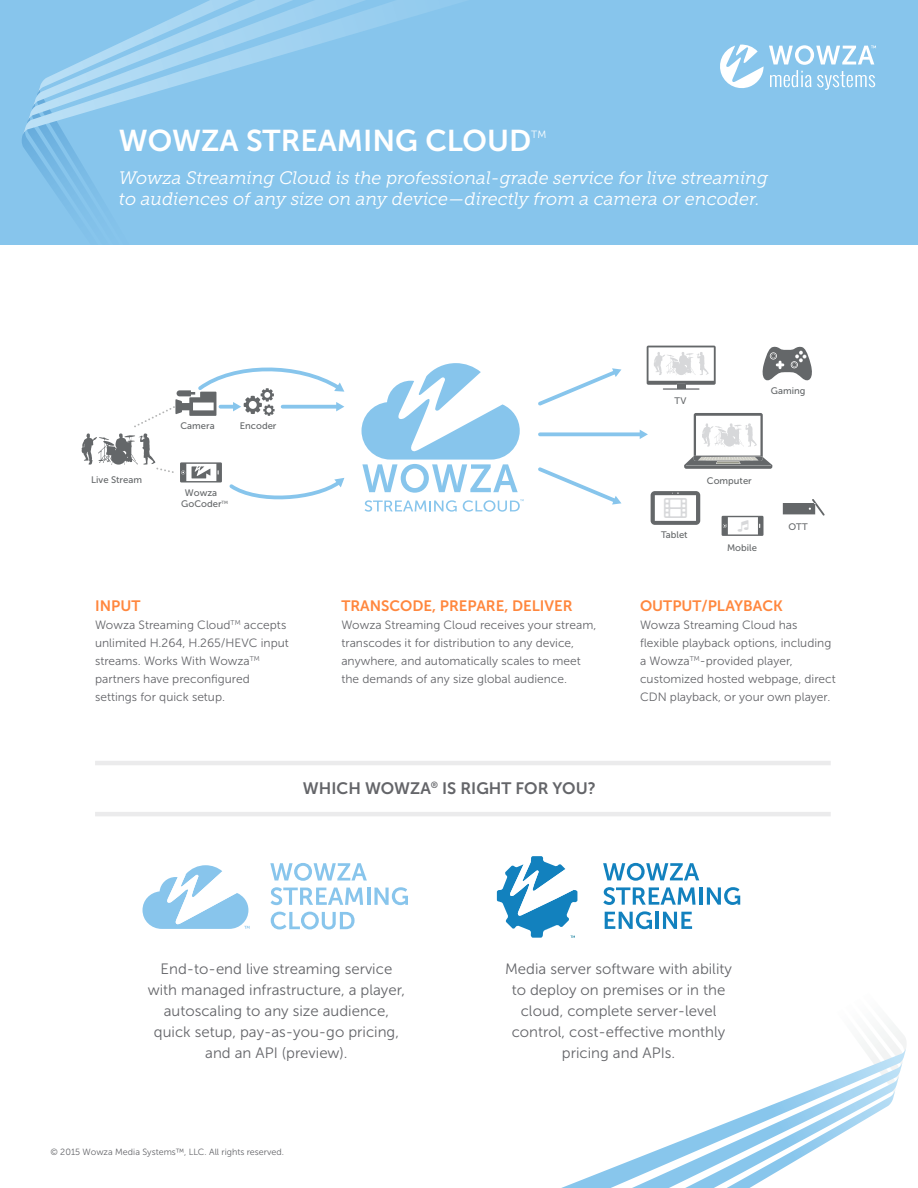
<style>
.page{position:relative;width:918px;height:1188px;background:#fff}
.page>*{position:absolute;margin:0;border:0;box-sizing:border-box;transform-origin:0 0}
.t1{font:30px "Museo Sans 700";color:#fff}
.t2{font:italic 18px "Museo Slab 300";color:#fff}
.t3{font:16.5px "Museo Sans 700";color:#646569}
.t4{font:15px/21px "Museo Sans 300";color:#646569;text-align:center}
.t5{font:15px "Museo Sans 700";color:#ff873e}
.t6{font:12px/18px "Museo Sans 300";color:#646569}
.t7{font:10.5px "Museo Sans 300";color:#fff}
.t8{font:9.45px/10.4px "Museo Sans 500";color:#646769}
.t9{font:9px "Museo Sans 300";color:#646569}
</style>
<div class="page">
<div style="left:0;top:0;width:918px;height:245px;background:#87c5ec"></div>
<svg style="left:22px;top:135px;width:70px;height:67px"></svg>
<svg style="left:23px;top:2px;width:428px;height:133px"></svg>
<svg style="left:27px;top:0;width:423px;height:122px"></svg>
<svg style="left:706px;top:887px;width:197px;height:160px"></svg>
<svg style="left:561px;top:1047px;width:345px;height:141px"></svg>
<svg style="left:596px;top:1061px;width:307px;height:127px"></svg>
<svg style="left:720px;top:44px;width:156px;height:46px"></svg>
<svg style="left:762px;top:346px;width:50px;height:35px"></svg>
<hr style="left:663px;top:388px;width:37px;height:2px;background:#646769">
<svg style="left:783px;top:499px;width:42px;height:17px"></svg>
<svg style="left:540px;top:432px;width:100px;height:4px"></svg>
<svg style="left:640px;top:430px;width:8px;height:9px"></svg>
<svg style="left:538px;top:368px;width:83px;height:38px"></svg>
<svg style="left:538px;top:467px;width:83px;height:38px"></svg>
<svg style="left:647px;top:346px;width:69px;height:43px"></svg>
<svg style="left:684px;top:413px;width:88px;height:56px"></svg>
<svg style="left:81px;top:367px;width:263px;height:133px"></svg>
<svg style="left:362px;top:363px;width:158px;height:130px"></svg>
<svg style="left:365px;top:500px;width:92px;height:12px"></svg>
<svg style="left:463px;top:499px;width:61px;height:13px"></svg>
<svg style="left:270px;top:863px;width:97px;height:18px"></svg>
<svg style="left:271px;top:887px;width:92px;height:18px"></svg>
<hr style="left:367px;top:888px;width:3px;height:17px;background:#88c5ec">
<svg style="left:374px;top:887px;width:34px;height:18px"></svg>
<svg style="left:271px;top:912px;width:84px;height:17px"></svg>
<svg style="left:143px;top:865px;width:107px;height:64px"></svg>
<hr style="left:95px;top:761px;width:736px;height:4px;background:#ebebec">
<hr style="left:95px;top:812px;width:736px;height:4px;background:#ebebec">
<svg style="left:603px;top:863px;width:96px;height:18px"></svg>
<svg style="left:603px;top:887px;width:93px;height:18px"></svg>
<hr style="left:699px;top:887px;width:3px;height:18px;background:#1281be">
<svg style="left:707px;top:887px;width:33px;height:18px"></svg>
<svg style="left:605px;top:911px;width:47px;height:18px"></svg>
<hr style="left:655px;top:912px;width:4px;height:17px;background:#1281be">
<svg style="left:663px;top:912px;width:29px;height:17px"></svg>
<svg style="left:497px;top:856px;width:80px;height:82px"></svg>
<svg style="left:722px;top:516px;width:42px;height:20px"></svg>
<svg style="left:651px;top:491px;width:49px;height:34px"></svg>
<p class="t1" style="left:119px;top:124px;width:414px">WOWZA STREAMING CLOUD</p>
<p class="t7" style="left:531px;top:128px;width:17px">TM</p>
<p class="t2" style="left:119px;top:168px;width:651px">Wowza Streaming Cloud is the professional-grade service for live streaming</p>
<p class="t2" style="left:119px;top:189px;width:643px">to audiences of any size on any device—directly from a camera or encoder.</p>
<p class="t8" style="left:91px;top:475px;width:52px">Live Stream</p>
<p class="t8" style="left:180px;top:421px;width:36px">Camera</p>
<p class="t8" style="left:240px;top:421px;width:38px">Encoder</p>
<p class="t8" style="left:181px;top:488px;width:48px;text-indent:4px">Wowza<br>GoCoder<sup>TM</sup></p>
<p class="t5" style="left:95px;top:597px;width:47px">INPUT</p>
<p class="t6" style="left:95px;top:616px;width:195px">Wowza Streaming Cloud<sup>TM</sup> accepts unlimited H.264, H.265/HEVC input streams. Works With Wowza<sup>TM </sup>partners have preconfigured settings for quick setup.</p>
<p class="t5" style="left:341px;top:597px;width:233px">TRANSCODE, PREPARE, DELIVER</p>
<p class="t6" style="left:341px;top:616px;width:256px">Wowza Streaming Cloud receives your stream, transcodes it for distribution to any device, anywhere, and automatically scales to meet the demands of any size global audience.</p>
<p class="t3" style="left:303px;top:779px;width:294px">WHICH WOWZA<sup>®</sup> IS RIGHT FOR YOU?</p>
<p class="t8" style="left:675px;top:396px;width:13px">TV</p>
<p class="t8" style="left:771px;top:386px;width:36px">Gaming</p>
<p class="t8" style="left:661px;top:529px;width:28px">Tablet</p>
<p class="t8" style="left:707px;top:475px;width:46px">Computer</p>
<p class="t8" style="left:727px;top:543px;width:31px">Mobile</p>
<p class="t8" style="left:789px;top:521px;width:21px">OTT</p>
<p class="t5" style="left:640px;top:597px;width:144px">OUTPUT/PLAYBACK</p>
<p class="t6" style="left:640px;top:616px;width:197px">Wowza Streaming Cloud has flexible playback options, including a Wowza<sup>TM</sup>-provided player, customized hosted webpage, direct<br>CDN playback, or your own player.</p>
<p class="t4" style="left:148px;top:958px;width:259px">End-to-end live streaming service with managed infrastructure, a player, autoscaling to any size audience, quick setup, pay-as-you-go pricing, and an API (preview).</p>
<p class="t9" style="left:50px;top:1147px;width:235px">© 2015 Wowza Media Systems™, LLC. All rights reserved.</p>
<p class="t4" style="left:505px;top:958px;width:228px">Media server software with ability to deploy on premises or in the cloud, complete server-level control, cost-effective monthly pricing and APIs.</p>
</div>
